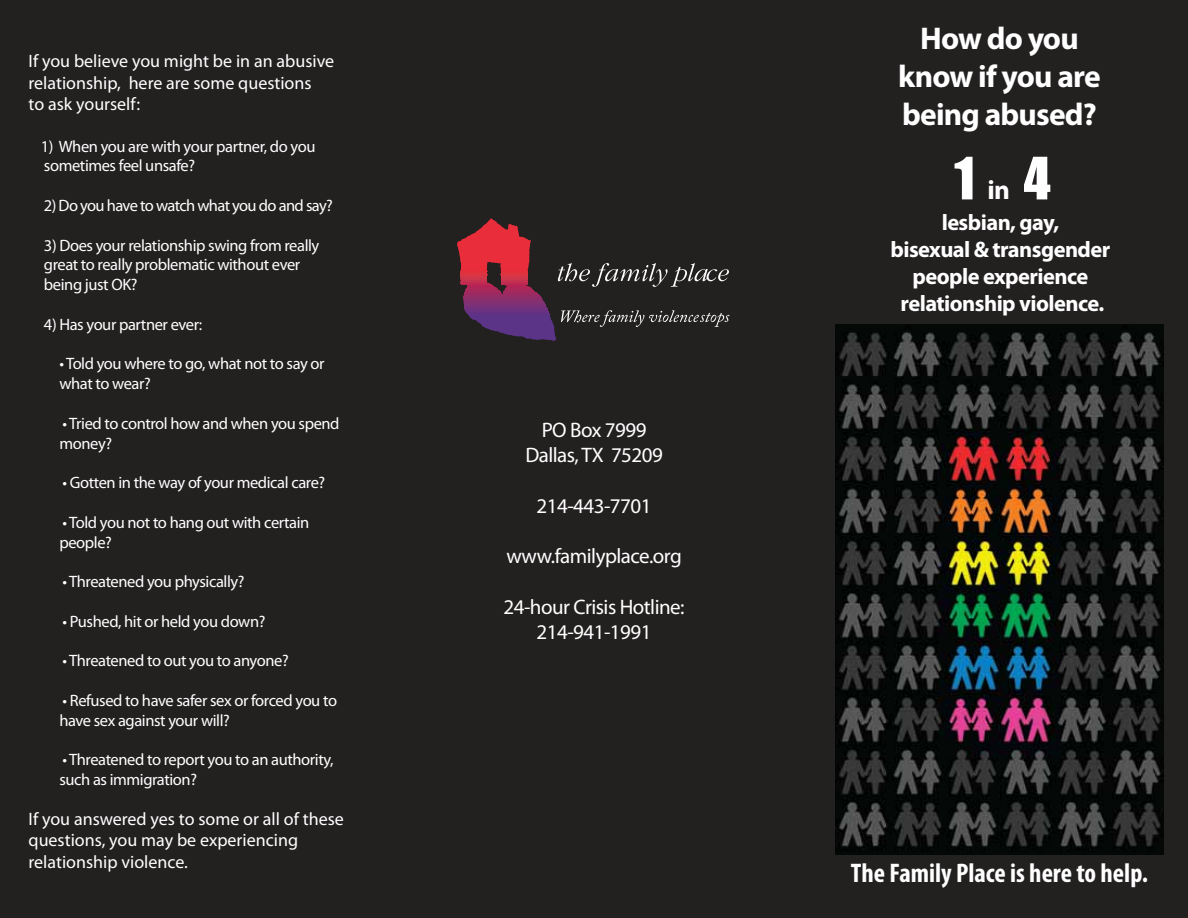
<style>
.page{position:relative;width:1188px;height:918px;background:#232020}
.page>*{position:absolute;margin:0;border:0;box-sizing:border-box;transform-origin:0 0}
.t1{font:54px "Impact";color:#fff}
.t2{font:700 31.5px/37.8px "Myriad Pro";letter-spacing:-.025em;color:#fff;text-align:center}
.t3{font:700 condensed 27px "Myriad Pro";color:#fff}
.t4{font:700 22.5px/27px "Myriad Pro";letter-spacing:-.025em;color:#fff;text-align:center}
.t5{font:21px/25.2px "Myriad Pro";letter-spacing:-.025em;color:#fff;text-align:center}
.t6{font:18px/21.6px "Myriad Pro";color:#fff}
.t7{font:16.5px/19.8px "Myriad Pro";letter-spacing:-.025em;color:#fff}
.s1{font-family:"Myriad Pro";font-weight:700;font-size:27px}
</style>
<div class="page">
<img style="left:836px;top:325px;width:328px;height:530px">
<svg style="left:457px;top:219px;width:34px;height:52px"></svg>
<hr style="left:457px;top:271px;width:34px;height:3px;background:#e62e3d">
<hr style="left:457px;top:273px;width:34px;height:3px;background:#e03441">
<hr style="left:457px;top:275px;width:34px;height:3px;background:#da3646">
<hr style="left:457px;top:276px;width:34px;height:3px;background:#d63748">
<hr style="left:457px;top:278px;width:34px;height:3px;background:#cf374c">
<hr style="left:457px;top:280px;width:34px;height:3px;background:#c8344f">
<hr style="left:457px;top:282px;width:34px;height:3px;background:#c22e52">
<hr style="left:457px;top:284px;width:34px;height:3px;background:#bc2954">
<hr style="left:457px;top:285px;width:34px;height:3px;background:#b82455">
<hr style="left:457px;top:287px;width:34px;height:3px;background:#b12658">
<hr style="left:457px;top:289px;width:34px;height:3px;background:#ac285b">
<hr style="left:457px;top:290px;width:34px;height:3px;background:#a72a5c">
<hr style="left:457px;top:292px;width:34px;height:3px;background:#a12a60">
<hr style="left:457px;top:294px;width:34px;height:3px;background:#9c2b63">
<hr style="left:457px;top:296px;width:34px;height:3px;background:#952d66">
<hr style="left:457px;top:298px;width:34px;height:3px;background:#902f6b">
<hr style="left:457px;top:299px;width:34px;height:3px;background:#8c2f6d">
<hr style="left:457px;top:301px;width:34px;height:3px;background:#863171">
<hr style="left:457px;top:303px;width:34px;height:3px;background:#803274">
<hr style="left:457px;top:305px;width:34px;height:2px;background:#7c3278">
<hr style="left:457px;top:306px;width:34px;height:1px;background:#783179">
<hr style="left:457px;top:307px;width:34px;height:1px;background:#75317b">
<hr style="left:457px;top:308px;width:34px;height:1px;background:#74307b">
<svg style="left:558px;top:263px;width:171px;height:24px"></svg>
<svg style="left:561px;top:310px;width:168px;height:17px"></svg>
<p class="t6" style="left:29px;top:50px;width:307px">If you believe you might be in an abusive relationship, here are some questions<br>to ask yourself:</p>
<p class="t7" style="left:41px;top:136px;width:276px">1) When you are with your partner, do you sometimes feel unsafe?</p>
<p class="t7" style="left:44px;top:195px;width:290px">2) Do you have to watch what you do and say?</p>
<p class="t7" style="left:44px;top:235px;width:277px">3) Does your relationship swing from really great to really problematic without ever being just OK?</p>
<p class="t7" style="left:44px;top:314px;width:160px">4) Has your partner ever:</p>
<p class="t7" style="left:59px;top:354px;width:267px">• Told you where to go, what not to say or what to wear?</p>
<p class="t7" style="left:59px;top:413px;width:282px">• Tried to control how and when you spend money?</p>
<p class="t7" style="left:62px;top:472px;width:264px">• Gotten in the way of your medical care?</p>
<p class="t7" style="left:59px;top:512px;width:252px">• Told you not to hang out with certain people?</p>
<p class="t7" style="left:62px;top:571px;width:184px">• Threatened you physically?</p>
<p class="t7" style="left:62px;top:611px;width:204px">• Pushed, hit or held you down?</p>
<p class="t7" style="left:62px;top:651px;width:228px">• Threatened to out you to anyone?</p>
<p class="t7" style="left:59px;top:690px;width:279px">• Refused to have safer sex or forced you to have sex against your will?</p>
<p class="t7" style="left:59px;top:750px;width:276px">• Threatened to report you to an authority, such as immigration?</p>
<p class="t6" style="left:29px;top:808px;width:317px">If you answered yes to some or all of these questions, you may be experiencing relationship violence.</p>
<p class="t5" style="left:525px;top:417px;width:139px">PO Box 7999<br>Dallas, TX 75209</p>
<p class="t5" style="left:537px;top:493px;width:116px">214-443-7701</p>
<p class="t5" style="left:506px;top:543px;width:177px">www.familyplace.org</p>
<p class="t5" style="left:504px;top:594px;width:183px">24-hour Crisis Hotline:<br>214-941-1991</p>
<h2 class="t2" style="left:898px;top:19px;width:204px">How do you know if you are being abused?</h2>
<h1 class="t1" style="left:954px;top:136px;width:98px">1 <span class="s1">in</span> 4</h1>
<h3 class="t4" style="left:891px;top:208px;width:221px">lesbian, gay,<br>bisexual &amp; transgender people experience relationship violence.</h3>
<h3 class="t3" style="left:851px;top:856px;width:299px">The Family Place is here to help.</h3>
</div>
